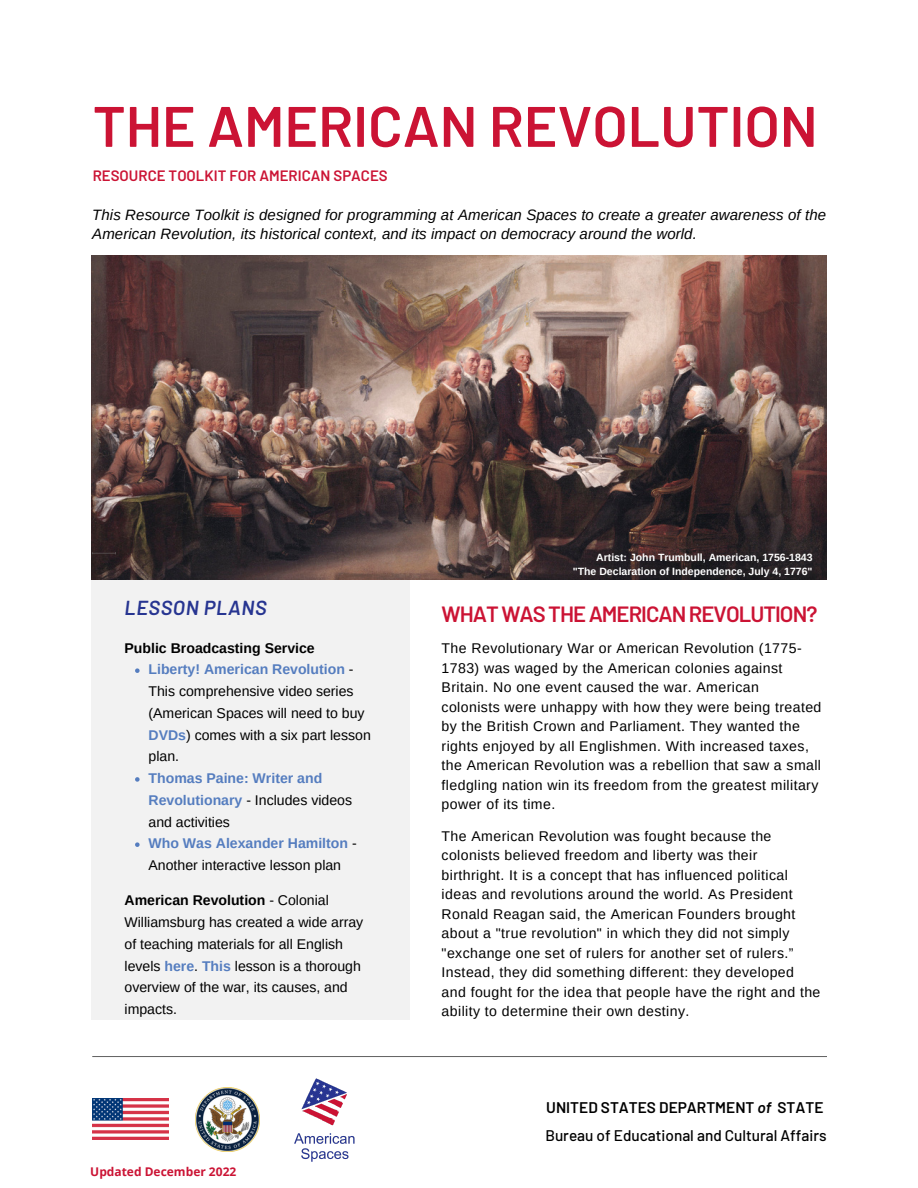
<style>
.page{position:relative;width:918px;height:1188px;background:#fff}
.page>*{position:absolute;margin:0;border:0;box-sizing:border-box;transform-origin:0 0}
.t1{font:600 57px "Barlow";color:#cb1334}
.t2{font:600 22.05px "Barlow";letter-spacing:-.045em;color:#cb1334}
.t3{font:italic 600 20.25px "Barlow";letter-spacing:.03em;color:#273591}
.t4{font:500 15.45px/27.5px "Barlow";color:#000}
.t5{font:italic 15px/19.2px "Arimo";letter-spacing:.005em;color:#000}
.t6{font:600 15px "Barlow";color:#cb1334}
.t7{font:14.1px/19.5px "Arimo";letter-spacing:.03em;color:#000}
.t8{font:14.1px/21.8px "Arimo";color:#000}
.t9{font:700 14.1px/21.8px "Arimo";color:#557dbf}
.t10{font:700 14.1px "Arimo";color:#000}
.t11{font:700 12px "Open Sans";color:#cb1334}
.t12{font:700 10.5px/14px "Arimo";color:#fff;text-align:right}
.s1{font-weight:700;color:#557dbf}
.s2{font-weight:400;color:#000}
.s3{font-weight:700}
.s4{font-weight:600}
.s5{font-weight:600;font-style:italic}
</style>
<div class="page">
<div style="left:92px;top:579px;width:318px;height:441px;background:#f2f2f2"></div>
<img style="left:92px;top:256px;width:734px;height:324px">
<svg style="left:135px;top:668px;width:5px;height:5px"></svg>
<svg style="left:135px;top:777px;width:5px;height:5px"></svg>
<svg style="left:135px;top:842px;width:5px;height:5px"></svg>
<img style="left:92px;top:1099px;width:77px;height:40px">
<img style="left:195px;top:1087px;width:65px;height:64px">
<img style="left:294px;top:1078px;width:61px;height:84px">
<svg style="left:92px;top:1056px;width:735px;height:1px"></svg>
<svg style="left:92px;top:552px;width:24px;height:2px"></svg>
<h1 class="t1" style="left:93px;top:90px;width:726px">THE AMERICAN REVOLUTION</h1>
<p class="t6" style="left:93px;top:166px;width:297px">RESOURCE TOOLKIT FOR AMERICAN SPACES</p>
<p class="t5" style="left:92px;top:205px;width:735px">This Resource Toolkit is designed for programming at American Spaces to create a greater awareness of the<br>American Revolution, its historical context, and its impact on democracy around the world.</p>
<h3 class="t3" style="left:125px;top:595px;width:144px">LESSON PLANS</h3>
<p class="t10" style="left:125px;top:640px;width:192px">Public Broadcasting Service</p>
<p class="t8" style="left:149px;top:659px;width:224px"><span class="s1">Liberty! American Revolution</span> -<br>This comprehensive video series (American Spaces will need to buy<br><span class="s1">DVDs</span>) comes with a six part lesson plan.</p>
<p class="t9" style="left:149px;top:767px;width:210px">Thomas Paine: Writer and<br>Revolutionary <span class="s2">- Includes videos and activities<br></span>Who Was Alexander Hamilton <span class="s2">-<br>Another interactive lesson plan</span></p>
<p class="t8" style="left:125px;top:890px;width:240px"><span class="s3">American Revolution</span> - Colonial<br>Williamsburg has created a wide array of teaching materials for all English levels <span class="s1">here</span>. <span class="s1">This</span> lesson is a thorough overview of the war, its causes, and impacts.</p>
<p class="t11" style="left:90px;top:1163px;width:148px">Updated December 2022</p>
<p class="t12" style="left:573px;top:551px;width:241px">Artist: John Trumbull, American, 1756-1843 "The Declaration of Independence, July 4, 1776"</p>
<h2 class="t2" style="left:442px;top:600px;width:377px">WHAT WAS THE AMERICAN REVOLUTION?</h2>
<p class="t7" style="left:442px;top:639px;width:381px">The Revolutionary War or American Revolution (1775- 1783) was waged by the American colonies against Britain. No one event caused the war. American<br>colonists were unhappy with how they were being treated by the British Crown and Parliament. They wanted the rights enjoyed by all Englishmen. With increased taxes, the American Revolution was a rebellion that saw a small fledgling nation win its freedom from the greatest military power of its time.</p>
<p class="t7" style="left:442px;top:826px;width:380px">The American Revolution was fought because the colonists believed freedom and liberty was their birthright. It is a concept that has influenced political ideas and revolutions around the world. As President Ronald Reagan said, the American Founders brought about a "true revolution" in which they did not simply "exchange one set of rulers for another set of rulers.” Instead, they did something different: they developed and fought for the idea that people have the right and the ability to determine their own destiny.</p>
<p class="t4" style="left:545px;top:1093px;width:283px"><span class="s4">UNITED STATES DEPARTMENT</span> <span class="s5">of</span> <span class="s4">STATE<br></span>Bureau of Educational and Cultural Affairs</p>
</div>
